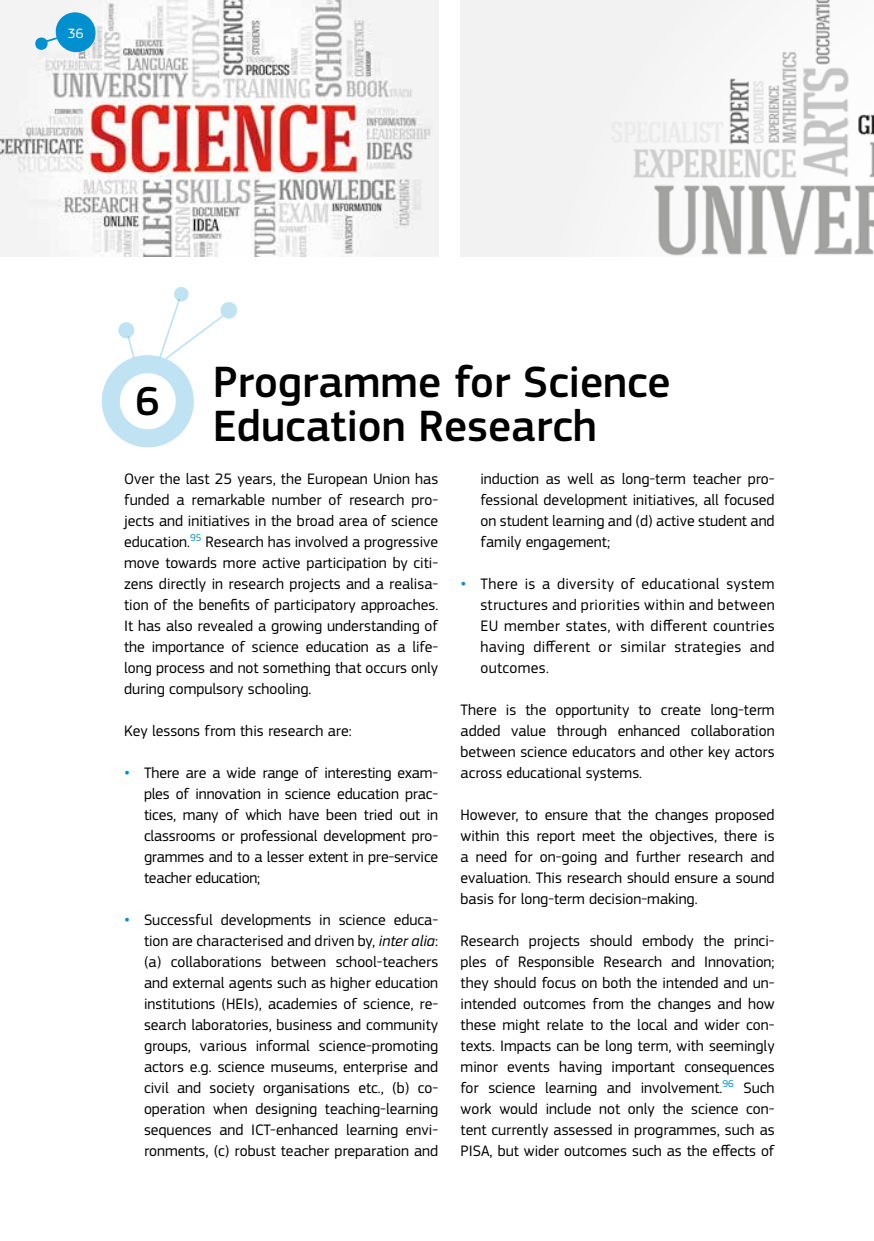
<style>
.page{position:relative;width:874px;height:1241px;background:#fff}
.page>*{position:absolute;margin:0;border:0;box-sizing:border-box;transform-origin:0 0}
.t1{font:500 45.5px/43.8px "EC Square Sans Pro";color:#000}
.t2{font:500 42px "EC Square Sans Pro";color:#000}
.t3{font:15.75px/21px "EC Square Sans Pro";color:#000;text-align:justify}
.t4{font:14px "EC Square Sans Pro";color:#fff}
.s1{font-size:21px;color:#008fcf}
.s2{font-style:italic}
</style>
<div class="page">
<img style="left:460px;top:0;width:413px;height:257px">
<img style="left:0;top:0;width:438px;height:257px">
<svg style="left:35px;top:10px;width:63px;height:44px"></svg>
<svg style="left:101px;top:287px;width:136px;height:161px"></svg>
<p class="t4" style="left:68px;top:25px;width:17px">36</p>
<h2 class="t2" style="left:135px;top:376px;width:26px">6</h2>
<h1 class="t1" style="left:213px;top:361px;width:459px">Programme for Science<br>Education Research</h1>
<p class="t3" style="left:124px;top:468px;width:315px">Over the last 25 years, the European Union has funded a remarkable number of research pro&shy;jects and initiatives in the broad area of science education.<sup>95</sup> Research has involved a progressive move towards more active participation by citi&shy;zens directly in research projects and a realisa&shy;tion of the benefits of participatory approaches.<br>It has also revealed a growing understanding of the importance of science education as a life&shy;long process and not something that occurs only during compulsory schooling.</p>
<p class="t3" style="left:124px;top:720px;width:229px">Key lessons from this research are:</p>
<p class="t3" style="left:144px;top:762px;width:295px;text-indent:-20px"><span class="s1">•</span> There are a wide range of interesting exam&shy;ples of innovation in science education prac&shy;tices, many of which have been tried out in classrooms or professional development pro&shy;grammes and to a lesser extent in pre-service teacher education;</p>
<p class="t3" style="left:144px;top:909px;width:295px;text-indent:-20px"><span class="s1">•</span> Successful developments in science educa&shy;tion are characterised and driven by, <span class="s2">inter alia</span>: (a) collaborations between school-teachers and external agents such as higher education institutions (HEIs), academies of science, re&shy;search laboratories, business and community groups, various informal science-promoting actors e.g. science museums, enterprise and civil and society organisations etc., (b) co&shy;operation when designing teaching-learning sequences and ICT-enhanced learning envi&shy;ronments, (c) robust teacher preparation and</p>
<p class="t3" style="left:480px;top:468px;width:295px">induction as well as long-term teacher pro&shy;fessional development initiatives, all focused on student learning and (d) active student and family engagement;</p>
<p class="t3" style="left:480px;top:573px;width:295px;text-indent:-20px"><span class="s1">•</span> There is a diversity of educational system structures and priorities within and between EU member states, with different countries having different or similar strategies and outcomes.</p>
<p class="t3" style="left:460px;top:699px;width:315px">There is the opportunity to create long-term added value through enhanced collaboration between science educators and other key actors across educational systems.</p>
<p class="t3" style="left:460px;top:804px;width:315px">However, to ensure that the changes proposed within this report meet the objectives, there is a need for on-going and further research and evaluation. This research should ensure a sound basis for long-term decision-making.</p>
<p class="t3" style="left:460px;top:930px;width:315px">Research projects should embody the princi&shy;ples of Responsible Research and Innovation; they should focus on both the intended and un&shy;intended outcomes from the changes and how these might relate to the local and wider con&shy;texts. Impacts can be long term, with seemingly minor events having important consequences for science learning and involvement.<sup>96</sup> Such work would include not only the science con&shy;tent currently assessed in programmes, such as PISA, but wider outcomes such as the effects of</p>
</div>
